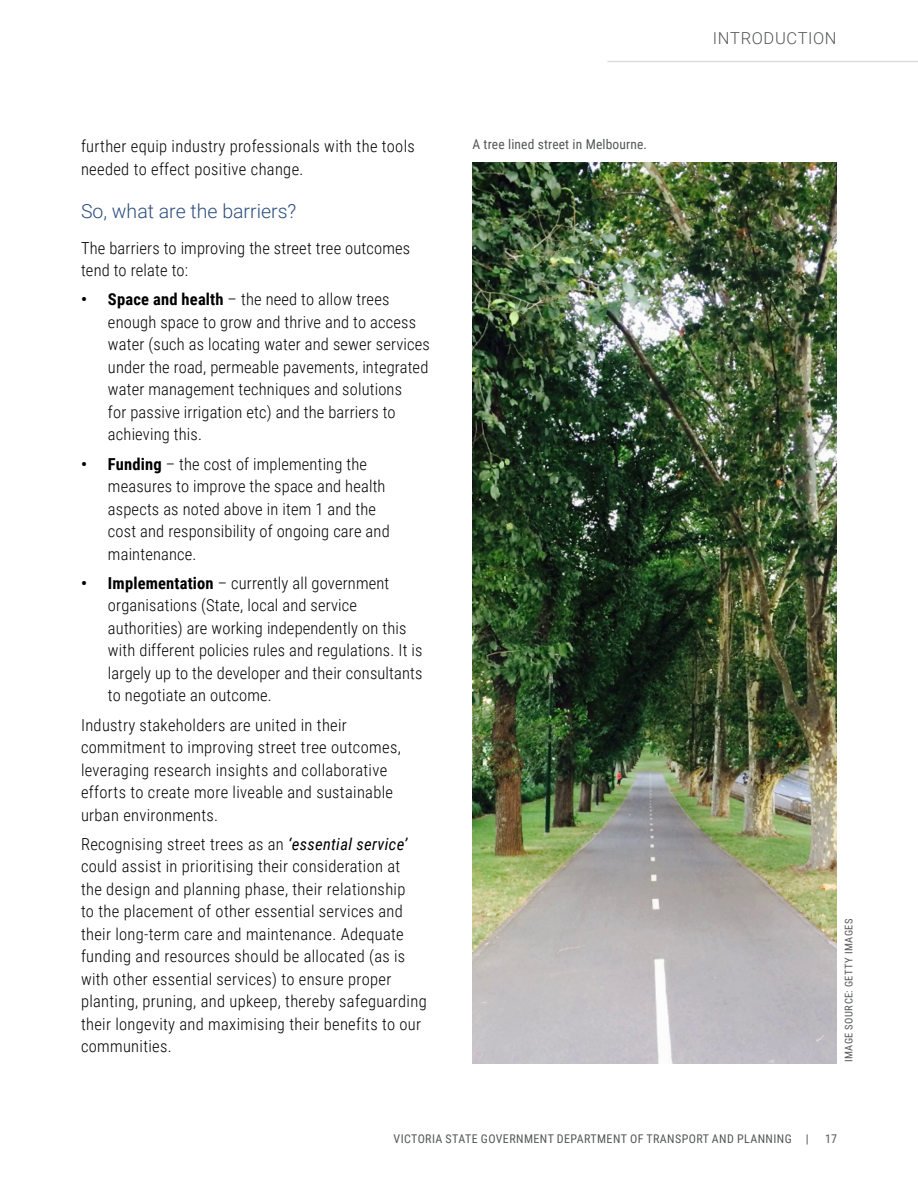
<style>
.page{position:relative;width:918px;height:1188px;background:#fff}
.page>*{position:absolute;margin:0;border:0;box-sizing:border-box;transform-origin:0 0}
.t1{font:300 19.5px "Roboto";color:#2d4e80}
.t2{font:300 16.5px/22.5px "Roboto Condensed";letter-spacing:.01em;color:#000}
.t3{font:300 16.5px "Roboto";letter-spacing:.035em;color:#545758}
.t4{font:13.5px "Roboto Condensed";letter-spacing:.01em;color:#545758}
.t5{font:12px "Roboto Condensed";letter-spacing:.035em;color:#545758}
.t6{font:10.5px "Roboto Condensed";letter-spacing:.045em;color:#545758}
.s1{font-weight:700}
.s2{font-weight:400;font-style:italic}
</style>
<div class="page">
<hr style="left:608px;top:61px;width:310px;height:1px;background:#dddcdd">
<img style="left:472px;top:162px;width:365px;height:901px">
<p class="t3" style="left:713px;top:26px;width:125px">INTRODUCTION</p>
<p class="t2" style="left:81px;top:135px;width:335px">further equip industry professionals with the tools needed to effect positive change.</p>
<p class="t1" style="left:81px;top:197px;width:217px">So, what are the barriers?</p>
<p class="t2" style="left:81px;top:236px;width:331px">The barriers to improving the street tree outcomes tend to relate to:</p>
<p class="t2" style="left:108px;top:288px;width:323px;text-indent:-27px"><span class="s1">• Space and health</span> – the need to allow trees enough space to grow and thrive and to access water (such as locating water and sewer services under the road, permeable pavements, integrated water management techniques and solutions<br>for passive irrigation etc) and the barriers to achieving this.</p>
<p class="t2" style="left:108px;top:452px;width:283px;text-indent:-27px"><span class="s1">• Funding</span> – the cost of implementing the measures to improve the space and health aspects as noted above in item 1 and the cost and responsibility of ongoing care and maintenance.</p>
<p class="t2" style="left:108px;top:571px;width:316px;text-indent:-27px"><span class="s1">• Implementation</span> – currently all government organisations (State, local and service authorities) are working independently on this with different policies rules and regulations. It is largely up to the developer and their consultants to negotiate an outcome.</p>
<p class="t2" style="left:81px;top:713px;width:321px">Industry stakeholders are united in their commitment to improving street tree outcomes, leveraging research insights and collaborative efforts to create more liveable and sustainable urban environments.</p>
<p class="t2" style="left:81px;top:832px;width:347px">Recognising street trees as an <span class="s2">‘essential service’ </span>could assist in prioritising their consideration at<br>the design and planning phase, their relationship<br>to the placement of other essential services and their long-term care and maintenance. Adequate funding and resources should be allocated (as is with other essential services) to ensure proper planting, pruning, and upkeep, thereby safeguarding their longevity and maximising their benefits to our communities.</p>
<p class="t4" style="left:472px;top:135px;width:176px">A tree lined street in Melbourne.</p>
<p class="t6" style="left:841px;top:1062px;width:146px;rotate:-90deg">IMAGE SOURCE: GETTY IMAGES</p>
<p class="t5" style="left:394px;top:1130px;width:417px">VICTORIA STATE GOVERNMENT DEPARTMENT OF TRANSPORT AND PLANNING |</p>
<p class="t5" style="left:825px;top:1130px;width:13px">17</p>
</div>
